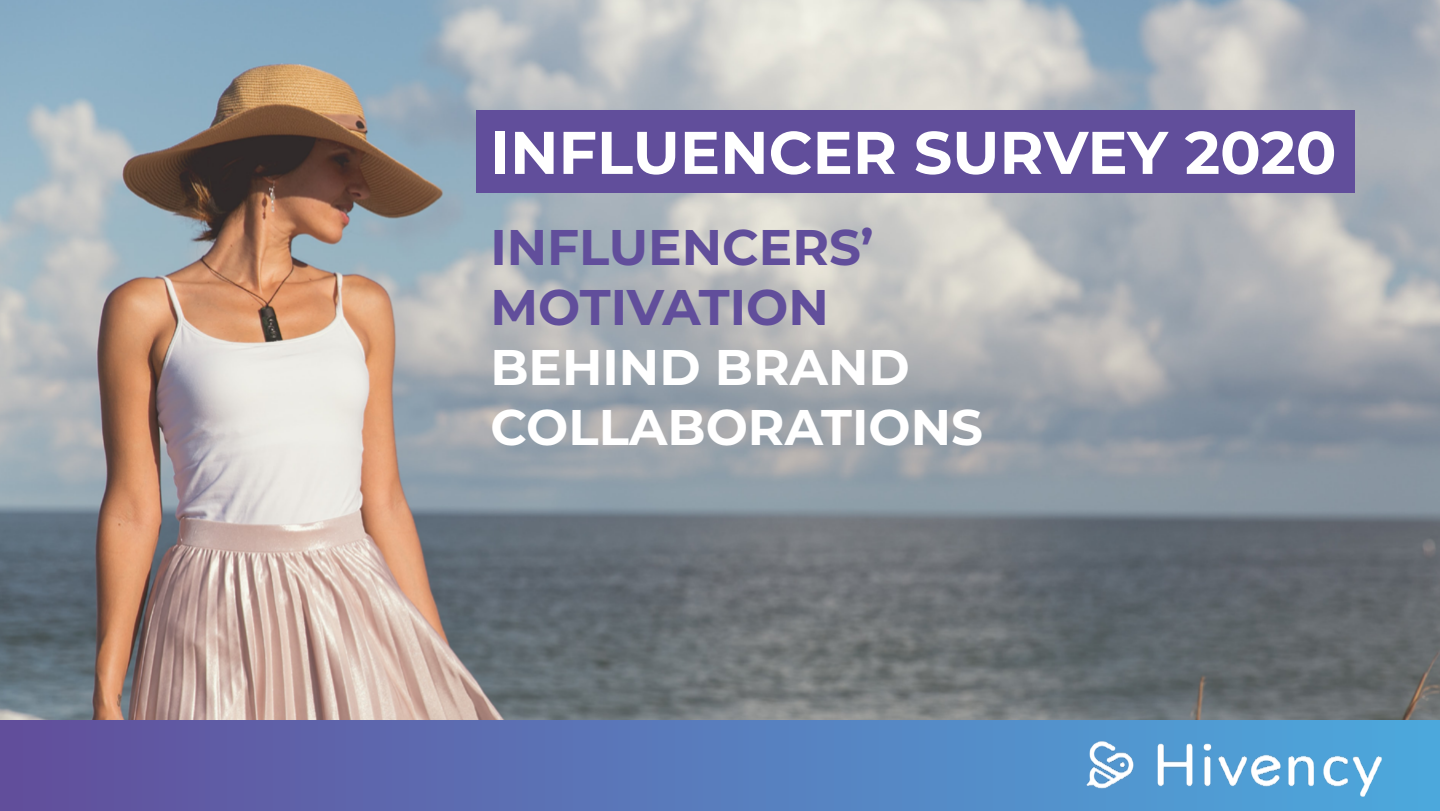
<style>
.page{position:relative;width:1440px;height:811px;background:#fff}
.page>*{position:absolute;margin:0;border:0;box-sizing:border-box;transform-origin:0 0}
.t1{font:700 60px "Montserrat";color:#fff}
.t2{font:700 50px/60px "Montserrat";color:#fff}
.t3{font:700 50px/60px "Montserrat";color:#614e9b}
</style>
<div class="page">
<img style="left:0;top:0;width:1440px;height:720px">
<div style="left:0;top:720px;width:1440px;height:90px;background:linear-gradient(to right,#634e9b,#4daade)"></div>
<img style="left:1077px;top:735px;width:313px;height:65px">
<div style="left:476px;top:110px;width:879px;height:82px;background:#614e9b"></div>
<p class="t1" style="left:490px;top:109px;width:848px">INFLUENCER SURVEY 2020</p>
<p class="t3" style="left:490px;top:215px;width:385px">INFLUENCERS’<br>MOTIVATION</p>
<p class="t2" style="left:490px;top:335px;width:494px">BEHIND BRAND<br>COLLABORATIONS</p>
</div>
